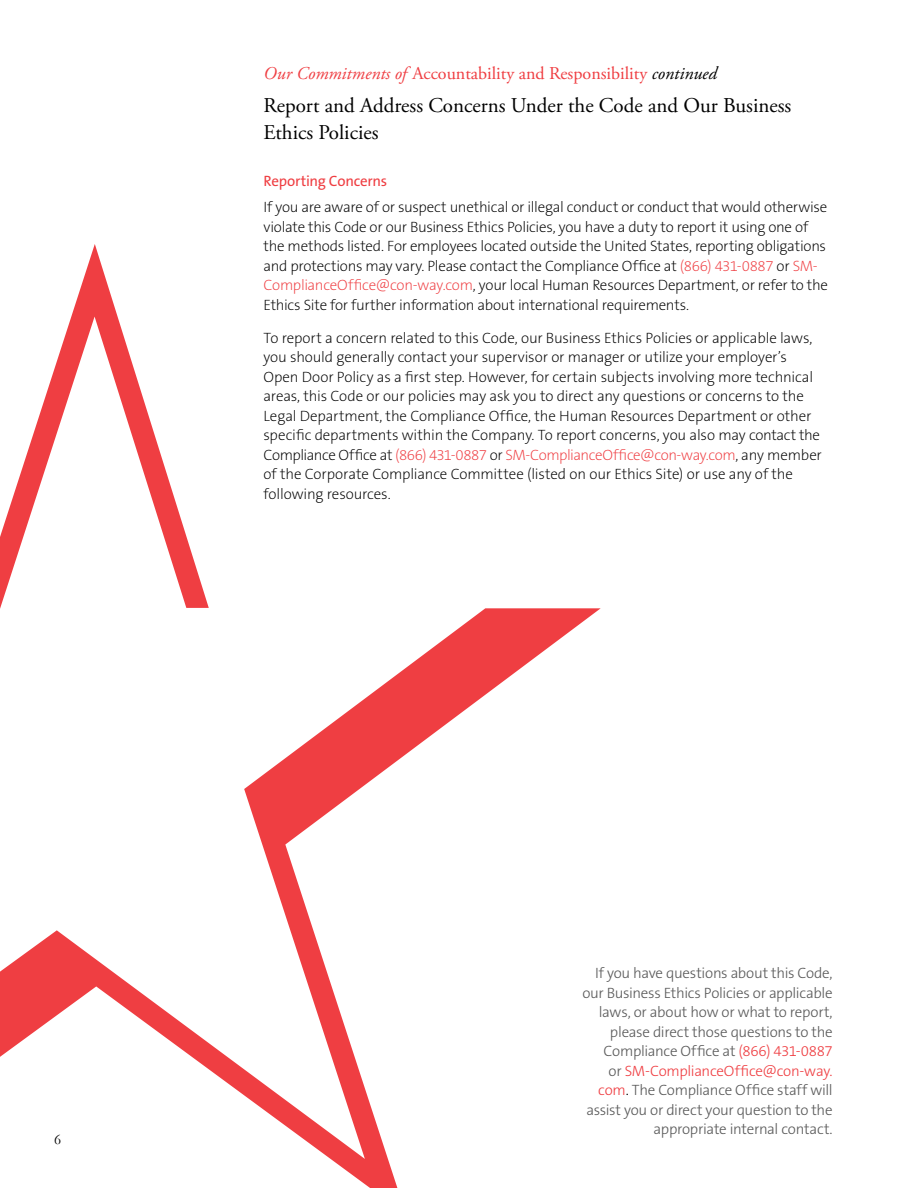
<style>
.page{position:relative;width:918px;height:1188px;background:#fff}
.page>*{position:absolute;margin:0;border:0;box-sizing:border-box;transform-origin:0 0}
.t1{font:21px/27.6px "Adobe Garamond Pro";color:#000}
.t2{font:18px "Adobe Garamond Pro";color:#ef3e42}
.t3{font:200 15px/19.5px "The Sans B2";letter-spacing:-.015em;color:#000}
.t4{font:300 15px/19.5px "The Sans B3";letter-spacing:-.015em;color:#595959;text-align:right}
.t5{font:15px "The Sans B5 Plain";letter-spacing:-.015em;color:#ef3e42}
.t6{font:15px "Garamond";color:#000}
.s1{font-style:italic}
.s2{font-style:italic;color:#000}
.s3{color:#ef3e42}
.s4{color:#000}
</style>
<div class="page">
<svg style="left:0;top:244px;width:209px;height:364px"></svg>
<svg style="left:0;top:608px;width:601px;height:580px"></svg>
<p class="t6" style="left:54px;top:1130px;width:9px">6</p>
<p class="t2" style="left:264px;top:63px;width:455px"><span class="s1">Our Commitments of</span> Accountability and Responsibility <span class="s2">continued</span></p>
<h1 class="t1" style="left:264px;top:92px;width:529px">Report and Address Concerns Under the Code and Our Business<br>Ethics Policies</h1>
<p class="t5" style="left:264px;top:173px;width:125px">Reporting Concerns</p>
<p class="t3" style="left:264px;top:198px;width:566px">If you are aware of or suspect unethical or illegal conduct or conduct that would otherwise violate this Code or our Business Ethics Policies, you have a duty to report it using one of the methods listed. For employees located outside the United States, reporting obligations and protections may vary. Please contact the Compliance Office at <span class="s3">(866) 431-0887</span> or <span class="s3">SM-ComplianceOffice@con-way.com</span>, your local Human Resources Department, or refer to the Ethics Site for further information about international requirements.</p>
<p class="t3" style="left:264px;top:328px;width:560px">To report a concern related to this Code, our Business Ethics Policies or applicable laws, you should generally contact your supervisor or manager or utilize your employer’s Open Door Policy as a first step. However, for certain subjects involving more technical areas, this Code or our policies may ask you to direct any questions or concerns to the Legal Department, the Compliance Office, the Human Resources Department or other specific departments within the Company. To report concerns, you also may contact the Compliance Office at <span class="s3">(866) 431-0887</span> or <span class="s3">SM-ComplianceOffice@con-way.com</span>, any member of the Corporate Compliance Committee (listed on our Ethics Site) or use any of the following resources.</p>
<p class="t4" style="left:582px;top:964px;width:252px">If you have questions about this Code, our Business Ethics Policies or applicable laws, or about how or what to report, please direct those questions to the Compliance Office at <span class="s3">(866) 431-0887<br></span>or <span class="s3">SM-ComplianceOffice@con-way. com</span><span class="s4">.</span> The Compliance Office staff will assist you or direct your question to the appropriate internal contact.</p>
</div>
